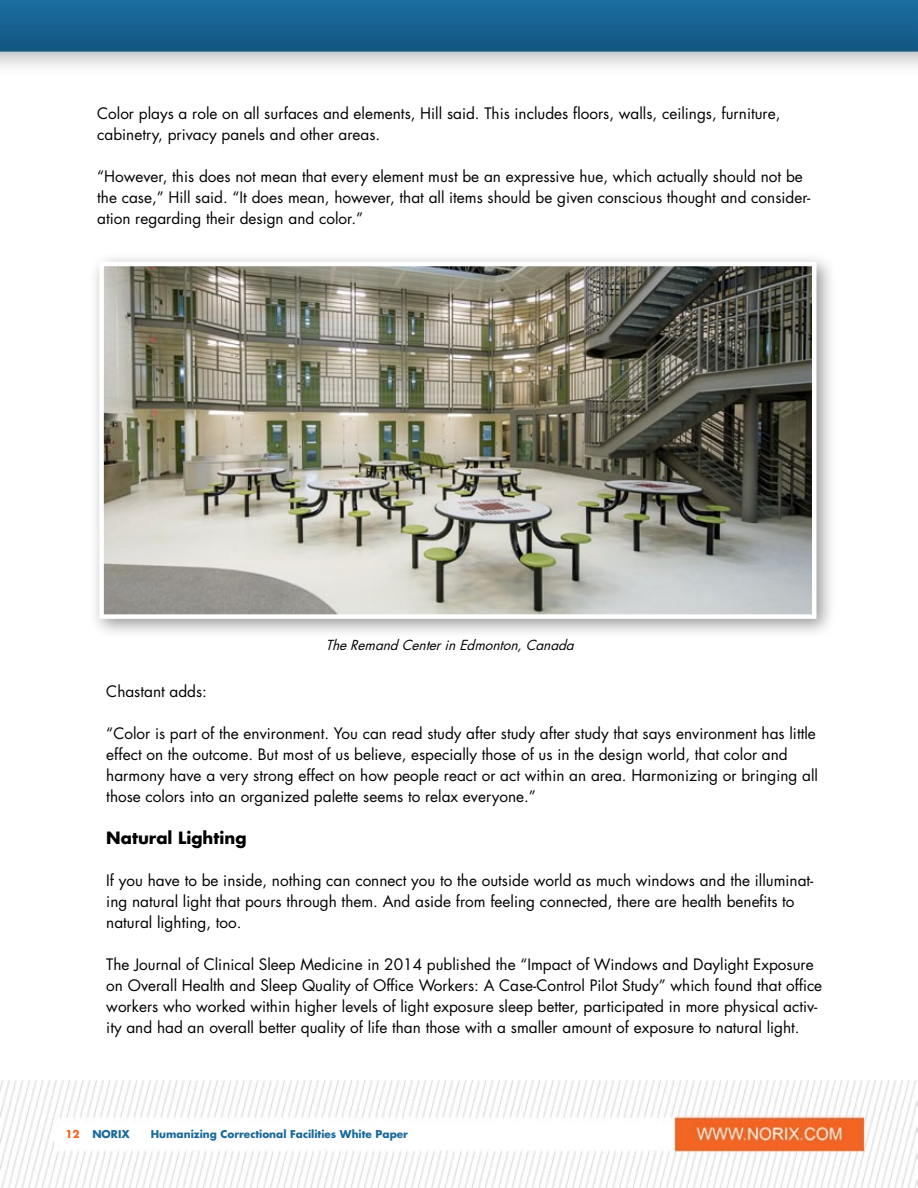
<style>
.page{position:relative;width:918px;height:1188px;background:#fff}
.page>*{position:absolute;margin:0;border:0;box-sizing:border-box;transform-origin:0 0}
.t1{font:700 16.5px "Futura Std";color:#000}
.t2{font:15.3px/21px "Futura Std";color:#000}
.t3{font:italic 13.5px "Futura Std";color:#000}
.t4{font:700 10.5px "Futura Std";color:#1a699c}
.s1{color:#f26522}
</style>
<div class="page">
<img style="left:0;top:0;width:918px;height:1188px">
<div style="left:89px;top:251px;width:747px;height:388px;background:#000;opacity:.4"></div>
<img style="left:104px;top:267px;width:707px;height:347px">
<div style="left:99px;top:262px;width:717px;height:357px;border:4px solid #fff"></div>
<p class="t2" style="left:97px;top:103px;width:685px">Color plays a role on all surfaces and elements, Hill said. This includes floors, walls, ceilings, furniture, cabinetry, privacy panels and other areas.</p>
<p class="t2" style="left:97px;top:166px;width:715px">“However, this does not mean that every element must be an expressive hue, which actually should not be the case,” Hill said. “It does mean, however, that all items should be given conscious thought and consider&shy;ation regarding their design and color.”</p>
<p class="t3" style="left:326px;top:636px;width:254px">TheRemandCenterinEdmonton,Canada</p>
<p class="t2" style="left:106px;top:681px;width:102px">Chastant adds:</p>
<p class="t2" style="left:106px;top:723px;width:713px">“Color is part of the environment. You can read study after study after study that says environment has little effect on the outcome. But most of us believe, especially those of us in the design world, that color and harmony have a very strong effect on how people react or act within an area. Harmonizing or bringing all those colors into an organized palette seems to relax everyone.”</p>
<p class="t1" style="left:106px;top:827px;width:142px">Natural Lighting</p>
<p class="t2" style="left:106px;top:870px;width:709px">If you have to be inside, nothing can connect you to the outside world as much windows and the illuminat&shy;ing natural light that pours through them. And aside from feeling connected, there are health benefits to natural lighting, too.</p>
<p class="t2" style="left:106px;top:954px;width:717px">The Journal of Clinical Sleep Medicine in 2014 published the “Impact of Windows and Daylight Exposure on Overall Health and Sleep Quality of Office Workers: A Case-Control Pilot Study” which found that office workers who worked within higher levels of light exposure sleep better, participated in more physical activ&shy;ity and had an overall better quality of life than those with a smaller amount of exposure to natural light.</p>
<p class="t4" style="left:65px;top:1127px;width:24px"><span class="s1">12</span> NORI</p>
<p class="t4" style="left:121px;top:1127px;width:10px">X</p>
<p class="t4" style="left:151px;top:1127px;width:259px">Humanizing Correctional Facilities White Paper</p>
</div>
